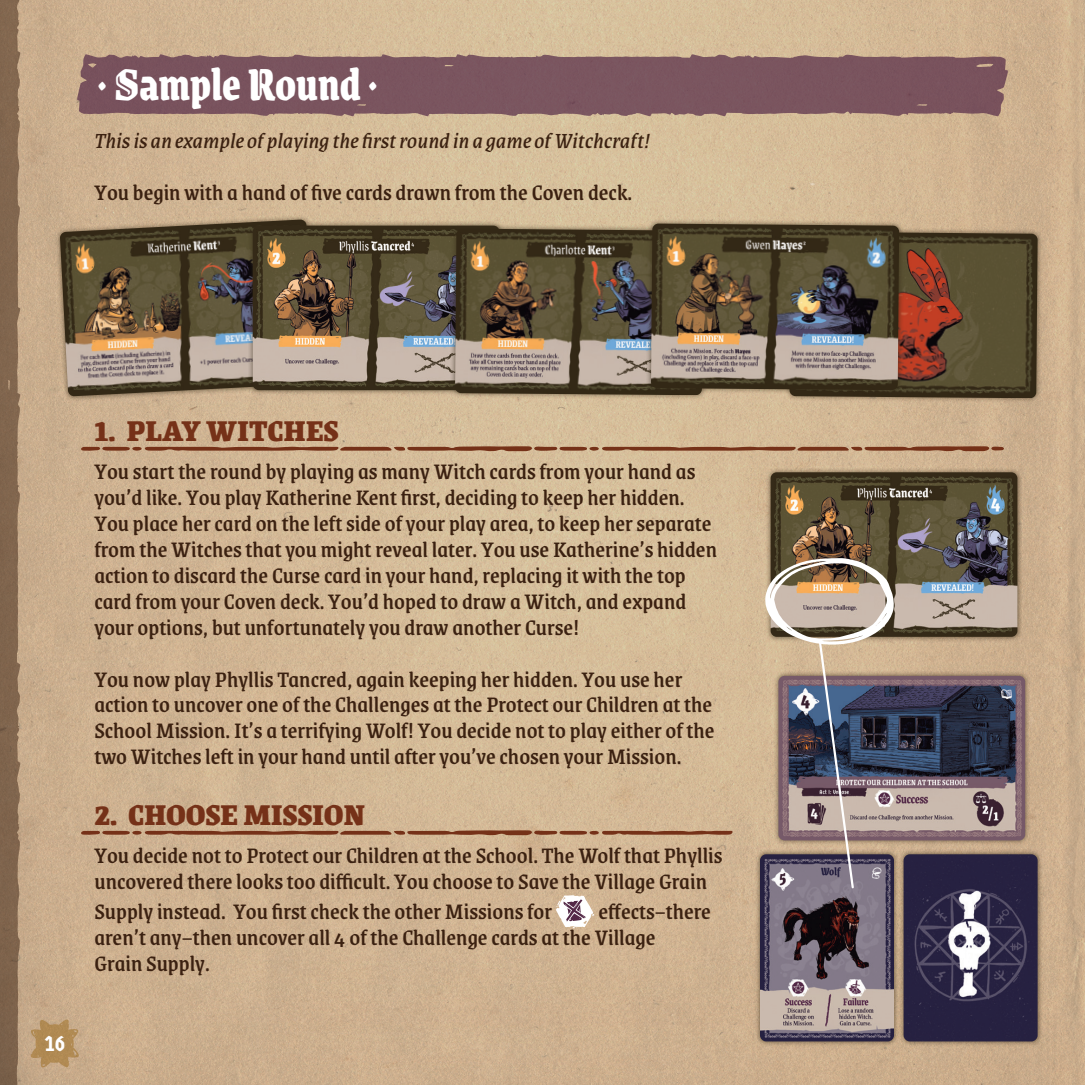
<style>
.page{position:relative;width:1085px;height:1085px;background:#fff}
.page>*{position:absolute;margin:0;border:0;box-sizing:border-box;transform-origin:0 0}
.t1{font:900 49.5px "Grenze Gotisch";color:#fff;scale:.86 1}
.t2{font:900 31.5px "Grenze";letter-spacing:.01em;color:#753118}
.t3{font:500 23.62px/25.9px "Grenze";color:#3b2111}
.t4{font:italic 23.62px "Grenze";color:#3b2111}
.t5{font:22.5px "Germania One";color:#fff}
</style>
<div class="page">
<img style="left:20px;top:0;width:1064px;height:1084px">
<div style="left:784px;top:226px;width:258px;height:177px;background:#352a18;opacity:.64"></div>
<img style="left:789px;top:232px;width:248px;height:166px">
<div style="left:55px;top:215px;width:264px;height:186px;background:#352a18;opacity:.64"></div>
<img style="left:60px;top:219px;width:254px;height:177px">
<div style="left:247px;top:220px;width:257px;height:175px;background:#352a18;opacity:.64"></div>
<img style="left:253px;top:225px;width:197px;height:165px">
<div style="left:450px;top:223px;width:258px;height:177px;background:#352a18;opacity:.64"></div>
<img style="left:455px;top:228px;width:190px;height:167px">
<div style="left:645px;top:218px;width:259px;height:177px;background:#352a18;opacity:.64"></div>
<img style="left:651px;top:223px;width:247px;height:167px">
<svg style="left:556px;top:895px;width:38px;height:33px"></svg>
<svg style="left:81px;top:446px;width:922px;height:5px;background:#915a3e"></svg>
<svg style="left:81px;top:830px;width:651px;height:5px;background:#915a3e"></svg>
<div style="left:773px;top:670px;width:256px;height:175px;background:#352a18;opacity:.64"></div>
<img style="left:894px;top:675px;width:130px;height:165px">
<div style="left:754px;top:848px;width:145px;height:198px;background:#352a18;opacity:.64"></div>
<img style="left:759px;top:854px;width:134px;height:187px">
<div style="left:898px;top:848px;width:145px;height:198px;background:#352a18;opacity:.64"></div>
<img style="left:903px;top:854px;width:134px;height:187px">
<div style="left:765px;top:467px;width:257px;height:175px;background:#352a18;opacity:.64"></div>
<img style="left:770px;top:472px;width:247px;height:164px">
<svg style="left:31px;top:1019px;width:48px;height:48px;background:#b79464"></svg>
<img style="left:763px;top:558px;width:131px;height:331px">
<svg style="left:77px;top:54px;width:930px;height:62px;background:#805c62"></svg>
<div style="left:0;top:0;width:20px;height:1084px;background:#80654d"></div>
<p class="t1" style="left:97px;top:52px;width:328px">. Sample Round .</p>
<p class="t4" style="left:94px;top:124px;width:557px">This is an example of playing the first round in a game of Witchcraft!</p>
<p class="t3" style="left:94px;top:178px;width:539px">You begin with a hand of five cards drawn from the Coven deck.</p>
<p class="t5" style="left:44px;top:1030px;width:23px">16</p>
<p class="t2" style="left:94px;top:405px;width:245px">1. PLAY WITCHES</p>
<p class="t3" style="left:94px;top:457px;width:624px">You start the round by playing as many Witch cards from your hand as you’d like. You play Katherine Kent first, deciding to keep her hidden.<br>You place her card on the left side of your play area, to keep her separate from the Witches that you might reveal later. You use Katherine’s hidden action to discard the Curse card in your hand, replacing it with the top card from your Coven deck. You’d hoped to draw a Witch, and expand your options, but unfortunately you draw another Curse!</p>
<p class="t3" style="left:94px;top:664px;width:621px">You now play Phyllis Tancred, again keeping her hidden. You use her action to uncover one of the Challenges at the Protect our Children at the School Mission. It’s a terrifying Wolf! You decide not to play either of the two Witches left in your hand until after you’ve chosen your Mission.</p>
<p class="t2" style="left:94px;top:789px;width:272px">2. CHOOSE MISSION</p>
<p class="t3" style="left:94px;top:841px;width:629px">You decide not to Protect our Children at the School. The Wolf that Phyllis uncovered there looks too difficult. You choose to Save the Village Grain</p>
<p class="t3" style="left:94px;top:896px;width:459px">Supply instead. You first check the other Missions for</p>
<p class="t3" style="left:94px;top:896px;width:618px;text-indent:504px">effects–there aren’t any–then uncover all 4 of the Challenge cards at the Village<br>Grain Supply.</p>
</div>
